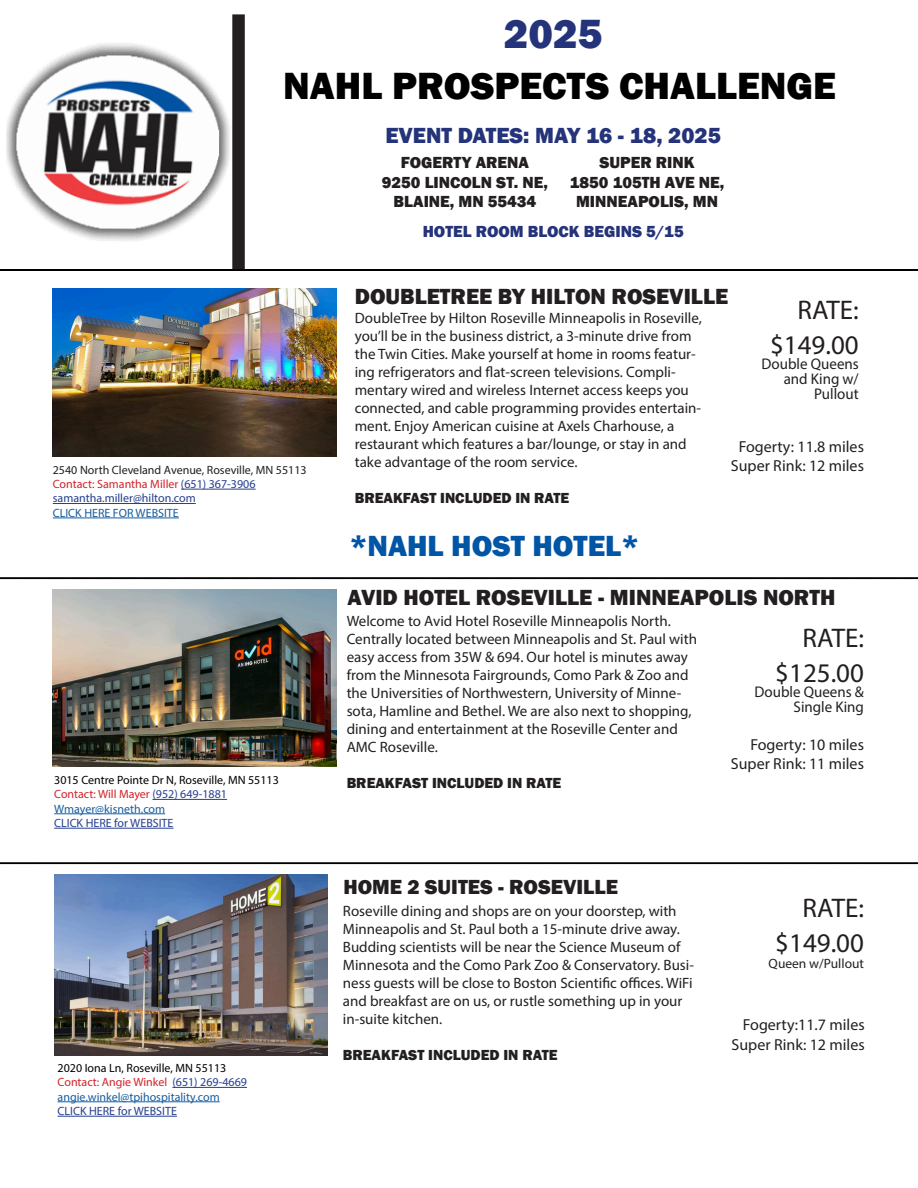
<style>
.page{position:relative;width:918px;height:1188px;background:#fff}
.page>*{position:absolute;margin:0;border:0;box-sizing:border-box;transform-origin:0 0}
.t1{font:800 42px "Franklin Gothic";color:#24337a}
.t2{font:800 39px "Franklin Gothic";color:#000}
.t3{font:800 30px "Franklin Gothic";color:#0055a5}
.t4{font:27px "Myriad Pro";color:#231f20}
.t5{font:800 22.5px "Franklin Gothic";color:#231f20}
.t6{font:800 22.5px "Franklin Gothic";color:#24337a}
.t7{font:800 21px "Franklin Gothic";color:#231f20}
.t8{font:800 16.5px/19.8px "Franklin Gothic";color:#231f20;text-align:center}
.t9{font:800 16.5px "Franklin Gothic";color:#24337a}
.t10{font:16.05px "Myriad Pro";color:#231f20}
.t11{font:15.45px/15px "Myriad Pro";color:#231f20;text-align:right}
.t12{font:15px/18px "Myriad Pro";color:#231f20}
.t13{font:800 15px "Franklin Gothic";color:#231f20}
.t14{font:13.5px "Myriad Pro";color:#231f20}
.t15{font:12px "Myriad Pro";color:#d1232a}
.t16{font:12px "Myriad Pro";color:#175d9e}
.t17{font:12px "Myriad Pro";color:#000}
.t18{font:12px "Myriad Pro";color:#253f8e}
.t19{font:12px "Myriad Pro";color:#231f20}
.s1{color:#253f8e}
</style>
<div class="page">
<svg style="left:0;top:862px;width:918px;height:2px;background:#1e1e1e"></svg>
<svg style="left:0;top:577px;width:918px;height:2px;background:#191919"></svg>
<hr style="left:0;top:269px;width:918px;height:2px;background:#000">
<img style="left:52px;top:288px;width:285px;height:169px">
<hr style="left:181px;top:489px;width:75px;height:1px;background:#253f8e">
<hr style="left:53px;top:503px;width:143px;height:1px;background:#253f8e">
<hr style="left:53px;top:518px;width:126px;height:1px;background:#175d9e">
<div style="left:233px;top:15px;width:11px;height:253px;background:#231f20"></div>
<div style="left:232px;top:14px;width:13px;height:255px;border:2px solid #231f20"></div>
<hr style="left:172px;top:1087px;width:75px;height:1px;background:#253f8e">
<hr style="left:58px;top:1101px;width:162px;height:1px;background:#175d9e">
<hr style="left:58px;top:1116px;width:119px;height:1px;background:#253f8e">
<img style="left:54px;top:875px;width:274px;height:181px">
<img style="left:52px;top:590px;width:285px;height:177px">
<hr style="left:152px;top:799px;width:75px;height:1px;background:#253f8e">
<hr style="left:54px;top:813px;width:111px;height:1px;background:#175d9e">
<hr style="left:54px;top:828px;width:120px;height:1px;background:#253f8e">
<img style="left:6px;top:40px;width:227px;height:205px">
<p class="t1" style="left:504px;top:7px;width:100px">2025</p>
<p class="t2" style="left:283px;top:61px;width:554px">NAHL PROSPECTS CHALLENGE</p>
<p class="t6" style="left:385px;top:121px;width:337px">EVENT DATES: MAY 16 - 18, 2025</p>
<p class="t8" style="left:401px;top:152px;width:130px">FOGERTY ARENA</p>
<p class="t8" style="left:382px;top:172px;width:168px">9250 LINCOLN ST. NE,<br>BLAINE, MN 55434</p>
<p class="t8" style="left:599px;top:152px;width:97px">SUPER RINK</p>
<p class="t8" style="left:570px;top:172px;width:156px">1850 105TH AVE NE,</p>
<p class="t8" style="left:576px;top:192px;width:144px">MINNEAPOLIS, MN</p>
<p class="t19" style="left:53px;top:462px;width:255px">2540 North Cleveland Avenue, Roseville, MN 55113</p>
<p class="t15" style="left:53px;top:476px;width:204px">Contact: Samantha Miller <span class="s1">(651) 367-3906</span></p>
<p class="t18" style="left:53px;top:491px;width:144px">samantha.miller@hilton.com</p>
<p class="t16" style="left:53px;top:505px;width:128px">CLICK HERE FOR WEBSITE</p>
<p class="t17" style="left:54px;top:772px;width:226px">3015 Centre Pointe Dr N, Roseville, MN 55113</p>
<p class="t15" style="left:54px;top:787px;width:174px">Contact: Will Mayer <span class="s1">(952) 649-1881</span></p>
<p class="t16" style="left:54px;top:801px;width:113px">Wmayer@kisneth.com</p>
<p class="t18" style="left:54px;top:816px;width:121px">CLICK HERE for WEBSITE</p>
<p class="t17" style="left:58px;top:1060px;width:170px">2020 Iona Ln, Roseville, MN 55113</p>
<p class="t15" style="left:58px;top:1075px;width:191px">Contact: Angie Winkel <span class="s1">(651) 269-4669</span></p>
<p class="t16" style="left:58px;top:1089px;width:164px">angie.winkel@tpihospitality.com</p>
<p class="t18" style="left:58px;top:1104px;width:121px">CLICK HERE for WEBSITE</p>
<p class="t9" style="left:423px;top:220px;width:262px">HOTEL ROOM BLOCK BEGINS 5/15</p>
<p class="t5" style="left:355px;top:282px;width:375px">DOUBLETREE BY HILTON ROSEVILLE</p>
<p class="t4" style="left:797px;top:294px;width:63px">RATE:</p>
<p class="t4" style="left:770px;top:328px;width:90px">$149.00</p>
<p class="t11" style="left:762px;top:356px;width:99px">Double Queens</p>
<p class="t11" style="left:784px;top:371px;width:77px">and King w/<br>Pullout</p>
<p class="t12" style="left:355px;top:309px;width:349px">DoubleTree by Hilton Roseville Minneapolis in Roseville, you’ll be in the business district, a 3-minute drive from the Twin Cities. Make yourself at home in rooms featur&shy;ing refrigerators and flat-screen televisions. Compli&shy;mentary wired and wireless Internet access keeps you connected, and cable programming provides entertain&shy;ment. Enjoy American cuisine at Axels Charhouse, a restaurant which features a bar/lounge, or stay in and take advantage of the room service.</p>
<p class="t13" style="left:355px;top:488px;width:216px">BREAKFAST INCLUDED IN RATE</p>
<p class="t10" style="left:739px;top:437px;width:127px">Fogerty: 11.8 miles</p>
<p class="t10" style="left:731px;top:456px;width:135px">Super Rink: 12 miles</p>
<p class="t3" style="left:350px;top:526px;width:291px">*NAHL HOST HOTEL*</p>
<p class="t5" style="left:348px;top:583px;width:489px">AVID HOTEL ROSEVILLE - MINNEAPOLIS NORTH</p>
<p class="t12" style="left:347px;top:612px;width:352px">Welcome to Avid Hotel Roseville Minneapolis North.<br>Centrally located between Minneapolis and St. Paul with easy access from 35W &amp; 694. Our hotel is minutes away from the Minnesota Fairgrounds, Como Park &amp; Zoo and the Universities of Northwestern, University of Minne&shy;sota, Hamline and Bethel. We are also next to shopping, dining and entertainment at the Roseville Center and AMC Roseville.</p>
<p class="t13" style="left:347px;top:773px;width:216px">BREAKFAST INCLUDED IN RATE</p>
<p class="t4" style="left:803px;top:622px;width:63px">RATE:</p>
<p class="t4" style="left:775px;top:656px;width:90px">$125.00</p>
<p class="t11" style="left:754px;top:684px;width:111px">Double Queens &amp;<br>Single King</p>
<p class="t10" style="left:750px;top:735px;width:115px">Fogerty: 10 miles</p>
<p class="t10" style="left:731px;top:754px;width:135px">Super Rink: 11 miles</p>
<p class="t7" style="left:343px;top:873px;width:276px">HOME 2 SUITES - ROSEVILLE</p>
<p class="t12" style="left:343px;top:902px;width:353px">Roseville dining and shops are on your doorstep, with Minneapolis and St. Paul both a 15-minute drive away.<br>Budding scientists will be near the Science Museum of Minnesota and the Como Park Zoo &amp; Conservatory. Busi&shy;ness guests will be close to Boston Scientific offices. WiFi and breakfast are on us, or rustle something up in your in-suite kitchen.</p>
<p class="t13" style="left:343px;top:1045px;width:216px">BREAKFAST INCLUDED IN RATE</p>
<p class="t4" style="left:803px;top:892px;width:63px">RATE:</p>
<p class="t4" style="left:775px;top:926px;width:90px">$149.00</p>
<p class="t14" style="left:769px;top:956px;width:97px">Queen w/Pullout</p>
<p class="t10" style="left:743px;top:1015px;width:123px">Fogerty:11.7 miles</p>
<p class="t10" style="left:732px;top:1034px;width:135px">Super Rink: 12 miles</p>
</div>
